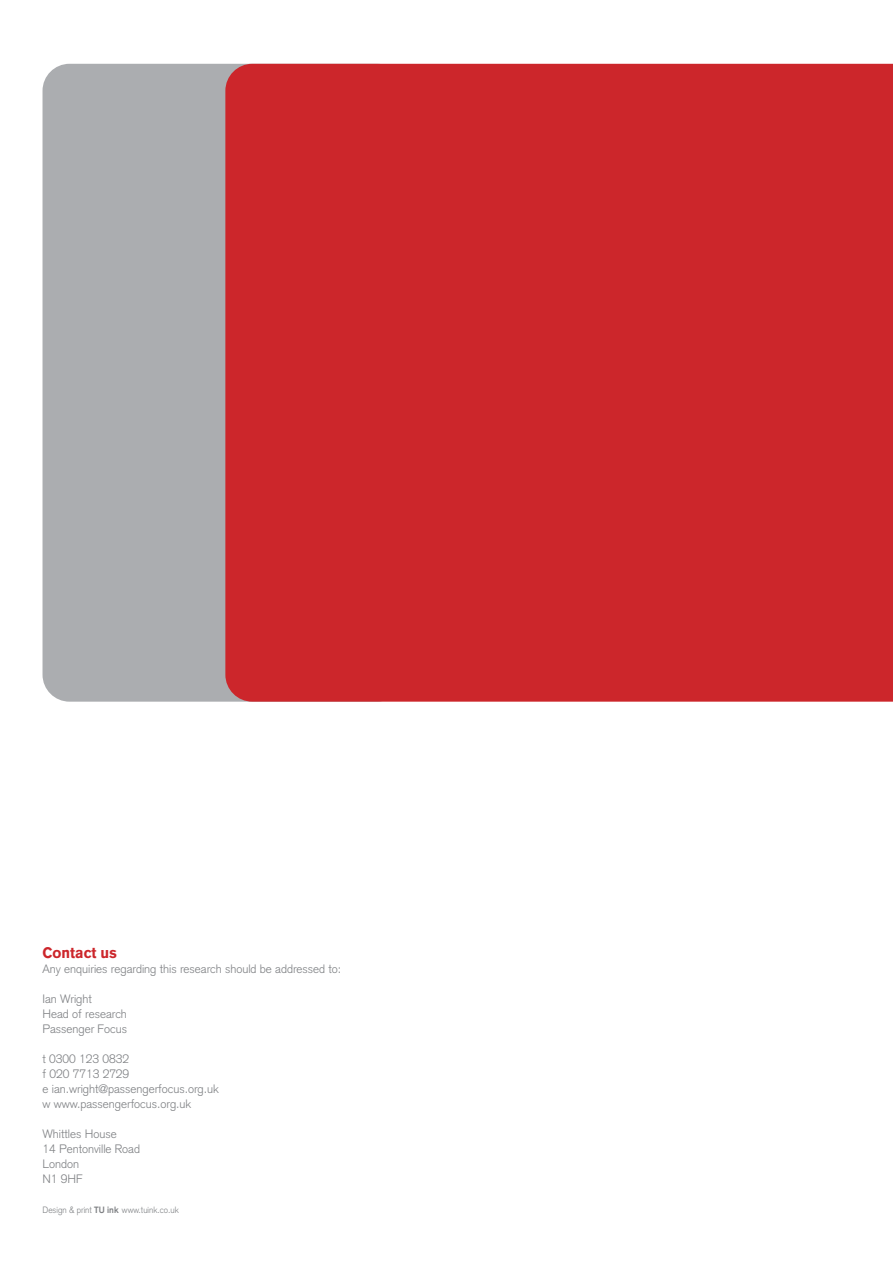
<style>
.page{position:relative;width:893px;height:1263px;background:#fff}
.page>*{position:absolute;margin:0;border:0;box-sizing:border-box;transform-origin:0 0}
.t1{font:900 15px "Akzidenz Grotesk";color:#cc262b;scale:.95 1}
.t2{font:300 12px/15px "Akzidenz Grotesk";color:#7f8184}
.t3{font:300 9px "Akzidenz Grotesk";color:#7f8184;scale:.95 1}
.s1{font-weight:700}
</style>
<div class="page">
<div style="left:43px;top:64px;width:361px;height:638px;background:#abadb0;border-radius:27px"></div>
<div style="left:225px;top:64px;width:668px;height:638px;background:#cc262b"></div>
<p class="t1" style="left:43px;top:947px;width:80px">Contact us</p>
<p class="t2" style="left:43px;top:962px;width:300px">Any enquiries regarding this research should be addressed to:</p>
<p class="t2" style="left:43px;top:992px;width:86px">Ian Wright<br>Head of research<br>Passenger Focus</p>
<p class="t2" style="left:43px;top:1052px;width:178px">t 0300 123 0832<br>f 020 7713 2729<br>e ian.wright@passengerfocus.org.uk w www.passengerfocus.org.uk</p>
<p class="t2" style="left:43px;top:1127px;width:99px">Whittles House<br>14 Pentonville Road<br>London<br>N1 9HF</p>
<p class="t3" style="left:43px;top:1206px;width:145px">Design &amp; print <span class="s1">TU ink</span> www.tuink.co.uk</p>
</div>
